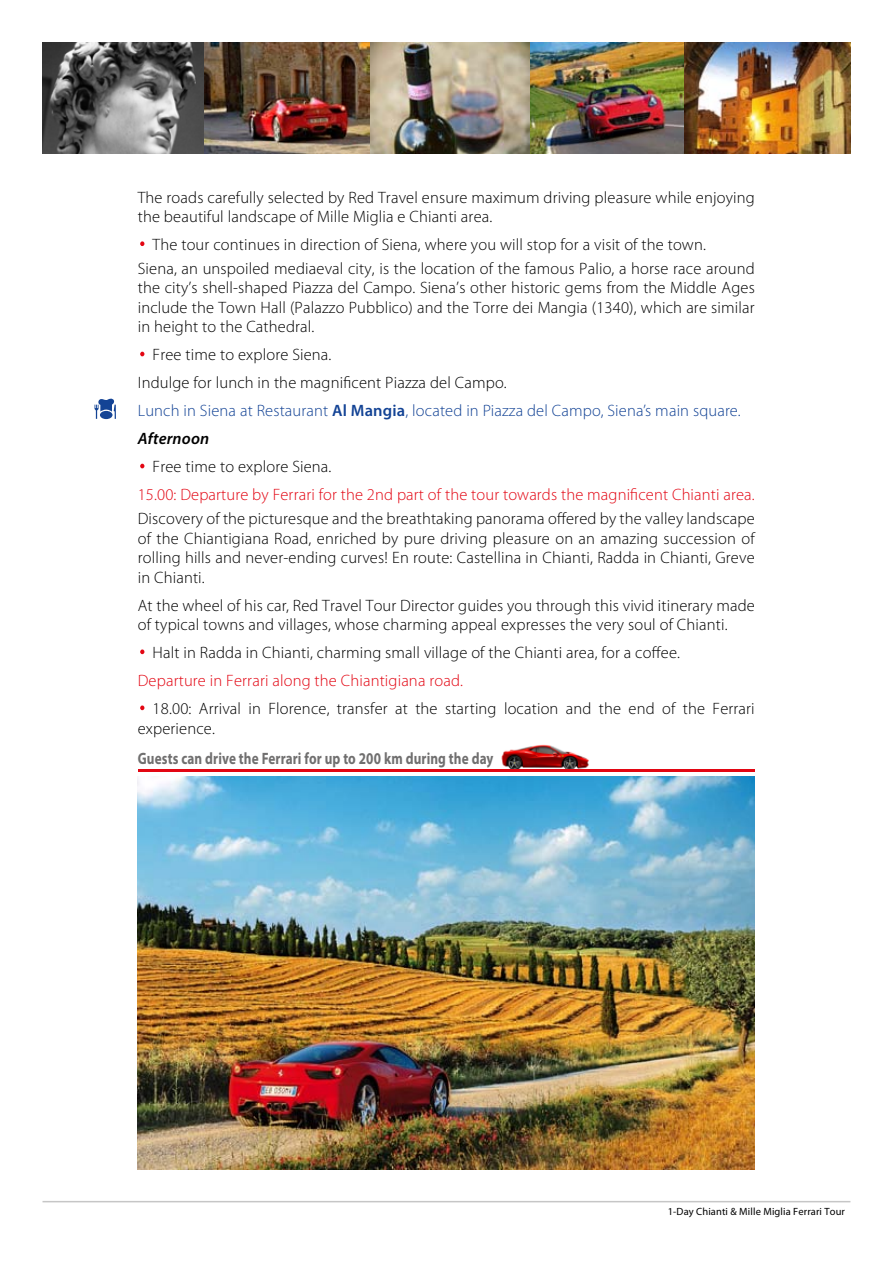
<style>
.page{position:relative;width:893px;height:1263px;background:#fff}
.page>*{position:absolute;margin:0;border:0;box-sizing:border-box;transform-origin:0 0}
.t1{font:300 52.5px "Myriad Pro";color:#e30613}
.t2{font:300 16.5px/19.5px "Myriad Pro";letter-spacing:.01em;color:#000}
.t3{font:300 16.5px "Myriad Pro";letter-spacing:.01em;color:#e30613}
.t4{font:700 16.5px "Myriad Pro";letter-spacing:.01em;color:#706f6f;scale:.8 1}
.t5{font:10.5px "Myriad Pro";letter-spacing:.01em;color:#000}
.s1{color:#134395}
.s2{font-weight:600;color:#134395}
.s3{font-weight:600;font-style:italic}
</style>
<div class="page">
<hr style="left:43px;top:1201px;width:807px;height:1px;background:#c6c6c6">
<img style="left:43px;top:43px;width:161px;height:110px">
<img style="left:529px;top:43px;width:156px;height:110px">
<img style="left:370px;top:43px;width:159px;height:110px">
<img style="left:685px;top:43px;width:165px;height:110px">
<img style="left:500px;top:744px;width:90px;height:26px">
<hr style="left:138px;top:770px;width:616px;height:2px;background:#e30613">
<svg style="left:95px;top:399px;width:21px;height:20px"></svg>
<img style="left:138px;top:777px;width:617px;height:392px">
<img style="left:204px;top:43px;width:166px;height:110px">
<p class="t2" style="left:138px;top:188px;width:618px">The roads carefully selected by Red Travel ensure maximum driving pleasure while enjoying the beautiful landscape of Mille Miglia e Chianti area.</p>
<h1 class="t1" style="left:138px;top:211px;width:11px">·</h1>
<p class="t2" style="left:138px;top:233px;width:618px;line-height:23.7px;text-indent:15px">The tour continues in direction of Siena, where you will stop for a visit of the town.<br>Siena, an unspoiled mediaeval city, is the location of the famous Palio, a horse race around</p>
<p class="t2" style="left:138px;top:278px;width:619px;text-align:justify">the city’s shell-shaped Piazza del Campo. Siena’s other historic gems from the Middle Ages include the Town Hall (Palazzo Pubblico) and the Torre dei Mangia (1340), which are similar in height to the Cathedral.</p>
<h1 class="t1" style="left:138px;top:322px;width:11px">·</h1>
<p class="t2" style="left:138px;top:341px;width:604px;line-height:28px;text-indent:15px">Free time to explore Siena.<br>Indulge for lunch in the magnificent Piazza del Campo.<br><span class="s1">Lunch in Siena at Restaurant</span> <span class="s2">Al Mangia</span><span class="s1">, located in Piazza del Campo, Siena’s main square.<br></span><span class="s3">Afternoon</span></p>
<h1 class="t1" style="left:138px;top:434px;width:11px">·</h1>
<p class="t2" style="left:153px;top:457px;width:180px">Free time to explore Siena.</p>
<p class="t3" style="left:138px;top:486px;width:618px">15.00: Departure by Ferrari for the 2nd part of the tour towards the magnificent Chianti area.</p>
<p class="t2" style="left:138px;top:509px;width:619px;text-align:justify">Discovery of the picturesque and the breathtaking panorama offered by the valley landscape of the Chiantigiana Road, enriched by pure driving pleasure on an amazing succession of rolling hills and never-ending curves! En route: Castellina in Chianti, Radda in Chianti, Greve in Chianti.</p>
<p class="t2" style="left:138px;top:596px;width:619px">At the wheel of his car, Red Travel Tour Director guides you through this vivid itinerary made of typical towns and villages, whose charming appeal expresses the very soul of Chianti.</p>
<h1 class="t1" style="left:138px;top:619px;width:11px">·</h1>
<p class="t2" style="left:153px;top:643px;width:529px">Halt in Radda in Chianti, charming small village of the Chianti area, for a coffee.</p>
<p class="t3" style="left:138px;top:672px;width:327px">Departure in Ferrari along the Chiantigiana road.</p>
<h1 class="t1" style="left:138px;top:675px;width:11px">·</h1>
<p class="t2" style="left:138px;top:699px;width:618px;text-indent:15px">18.00: Arrival in Florence, transfer at the starting location and the end of the Ferrari experience.</p>
<p class="t4" style="left:138px;top:749px;width:446px">Guests can drive the Ferrari for up to 200 km during the day</p>
<p class="t5" style="left:668px;top:1205px;width:179px">1-Day Chianti &amp; Mille Miglia Ferrari Tour</p>
</div>
